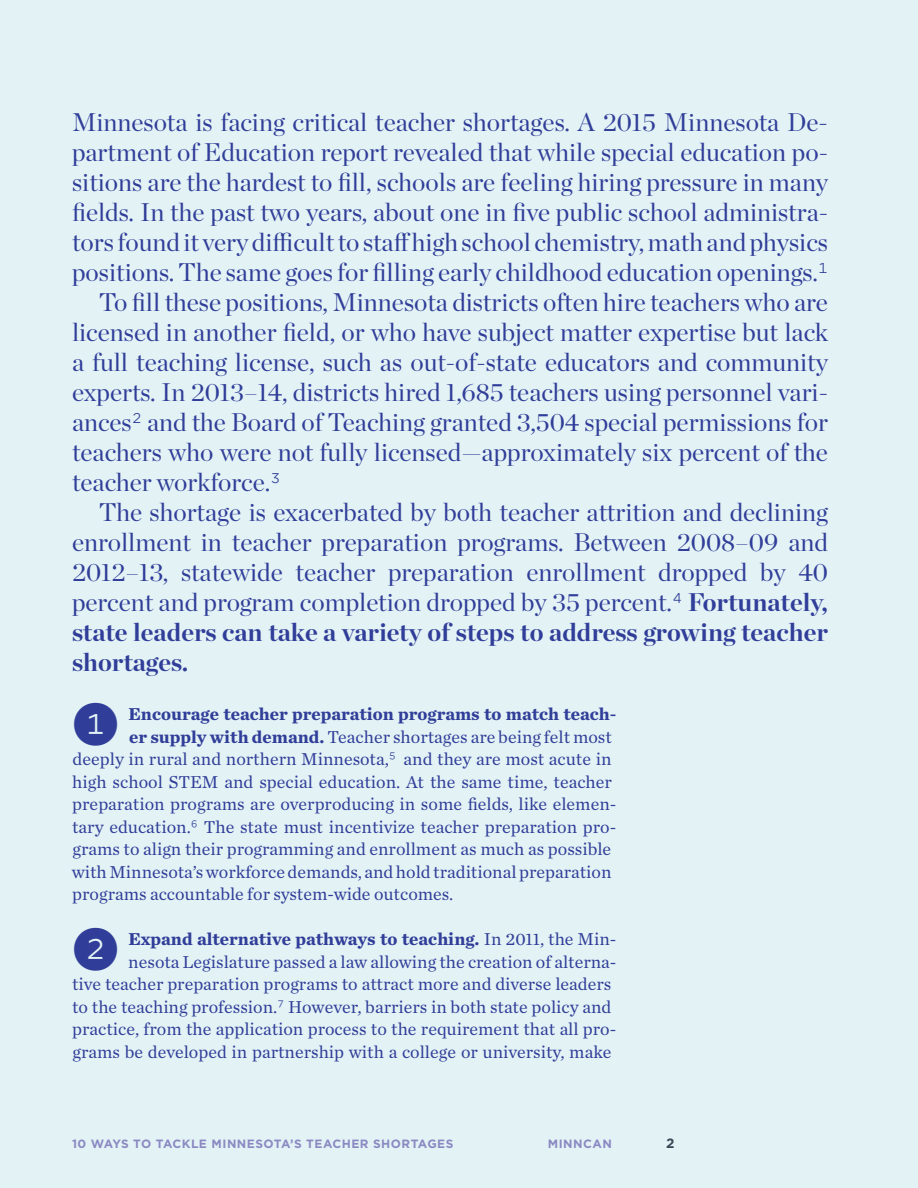
<style>
.page{position:relative;width:918px;height:1188px;background:#e3f3f5}
.page>*{position:absolute;margin:0;border:0;box-sizing:border-box;transform-origin:0 0}
.t1{font:45.6px "Whitney Index Black Round Lt 1";color:#313e99}
.t2{font:25.5px "Chronicle Display";color:#313e99}
.t3{font:700 25.5px "Chronicle Display";color:#313e99}
.t4{font:18px/22.5px "Chronicle Text G1";color:#313e99;text-align:right}
.t5{font:700 18px "Chronicle Text G1";color:#313e99}
.t6{font:700 13.5px "Gotham";color:#394a58}
.t7{font:700 12px "Gotham";letter-spacing:.04em;color:#8b89c2}
.s1{font-family:"Gotham";font-weight:300}
.s2{font-weight:700}
</style>
<div class="page">
<p class="t2" style="left:72px;top:103px;width:757px">Minnesota is facing critical teacher shortages. A 2015 Minnesota De-</p>
<p class="t2" style="left:72px;top:133px;width:758px">partment of Education report revealed that while special education po-</p>
<p class="t2" style="left:72px;top:163px;width:758px">sitions are the hardest to fill, schools are feeling hiring pressure in many</p>
<p class="t2" style="left:72px;top:193px;width:758px">fields. In the past two years, about one in five public school administra-</p>
<p class="t2" style="left:72px;top:223px;width:758px">tors found it very difficult to staff high school chemistry, math and physics</p>
<p class="t2" style="left:72px;top:253px;width:758px">positions. The same goes for filling early childhood education openings.<span class="s1">1</span></p>
<p class="t2" style="left:99px;top:283px;width:731px">To fill these positions, Minnesota districts often hire teachers who are</p>
<p class="t2" style="left:72px;top:313px;width:758px">licensed in another field, or who have subject matter expertise but lack</p>
<p class="t2" style="left:72px;top:343px;width:758px">a full teaching license, such as out-of-state educators and community</p>
<p class="t2" style="left:72px;top:373px;width:757px">experts. In 2013–14, districts hired 1,685 teachers using personnel vari-</p>
<p class="t2" style="left:72px;top:403px;width:757px">ances<span class="s1">2</span> and the Board of Teaching granted 3,504 special permissions for</p>
<p class="t2" style="left:72px;top:433px;width:757px">teachers who were not fully licensed—approximately six percent of the</p>
<p class="t2" style="left:72px;top:463px;width:210px">teacher workforce.<span class="s1">3</span></p>
<p class="t2" style="left:99px;top:493px;width:730px">The shortage is exacerbated by both teacher attrition and declining</p>
<p class="t2" style="left:72px;top:523px;width:758px">enrollment in teacher preparation programs. Between 2008–09 and</p>
<p class="t2" style="left:72px;top:553px;width:758px">2012–13, statewide teacher preparation enrollment dropped by 40</p>
<p class="t2" style="left:72px;top:583px;width:758px">percent and program completion dropped by 35 percent.<span class="s1">4</span> <span class="s2">Fortunately,</span></p>
<p class="t3" style="left:72px;top:612px;width:757px">state leaders can take a variety of steps to address growing teacher</p>
<p class="t3" style="left:72px;top:642px;width:118px">shortages.</p>
<h1 class="t1" style="left:73px;top:702px;width:47px">1</h1>
<p class="t5" style="left:129px;top:699px;width:490px">Encourage teacher preparation programs to match teach-</p>
<p class="t4" style="left:129px;top:724px;width:484px"><span class="s2">er supply with demand.</span> Teacher shortages are being felt most</p>
<p class="t4" style="left:73px;top:747px;width:540px">deeply in rural and northern Minnesota,<span class="s1">5</span> and they are most acute in</p>
<p class="t4" style="left:72px;top:769px;width:541px">high school STEM and special education. At the same time, teacher</p>
<p class="t4" style="left:72px;top:792px;width:546px">preparation programs are overproducing in some fields, like elemen-</p>
<p class="t4" style="left:72px;top:814px;width:546px">tary education.<span class="s1">6</span> The state must incentivize teacher preparation pro-</p>
<p class="t4" style="left:72px;top:837px;width:540px">grams to align their programming and enrollment as much as possible</p>
<p class="t4" style="left:72px;top:859px;width:541px">with Minnesota’s workforce demands, and hold traditional preparation</p>
<p class="t4" style="left:72px;top:882px;width:382px">programs accountable for system-wide outcomes.</p>
<h1 class="t1" style="left:73px;top:927px;width:47px">2</h1>
<p class="t4" style="left:72px;top:927px;width:546px"><span class="s2">Expand alternative pathways to teaching.</span> In 2011, the Min-<br>nesota Legislature passed a law allowing the creation of alterna-<br>tive teacher preparation programs to attract more and diverse leaders to the teaching profession.<span class="s1">7</span> However, barriers in both state policy and practice, from the application process to the requirement that all pro&shy;grams be developed in partnership with a college or university, make</p>
<p class="t7" style="left:72px;top:1135px;width:383px">10 WAYS TO TACKLE MINNESOTA’S TEACHER SHORTAGES</p>
<p class="t7" style="left:548px;top:1135px;width:66px">MINNCAN</p>
<p class="t6" style="left:666px;top:1134px;width:10px">2</p>
</div>
